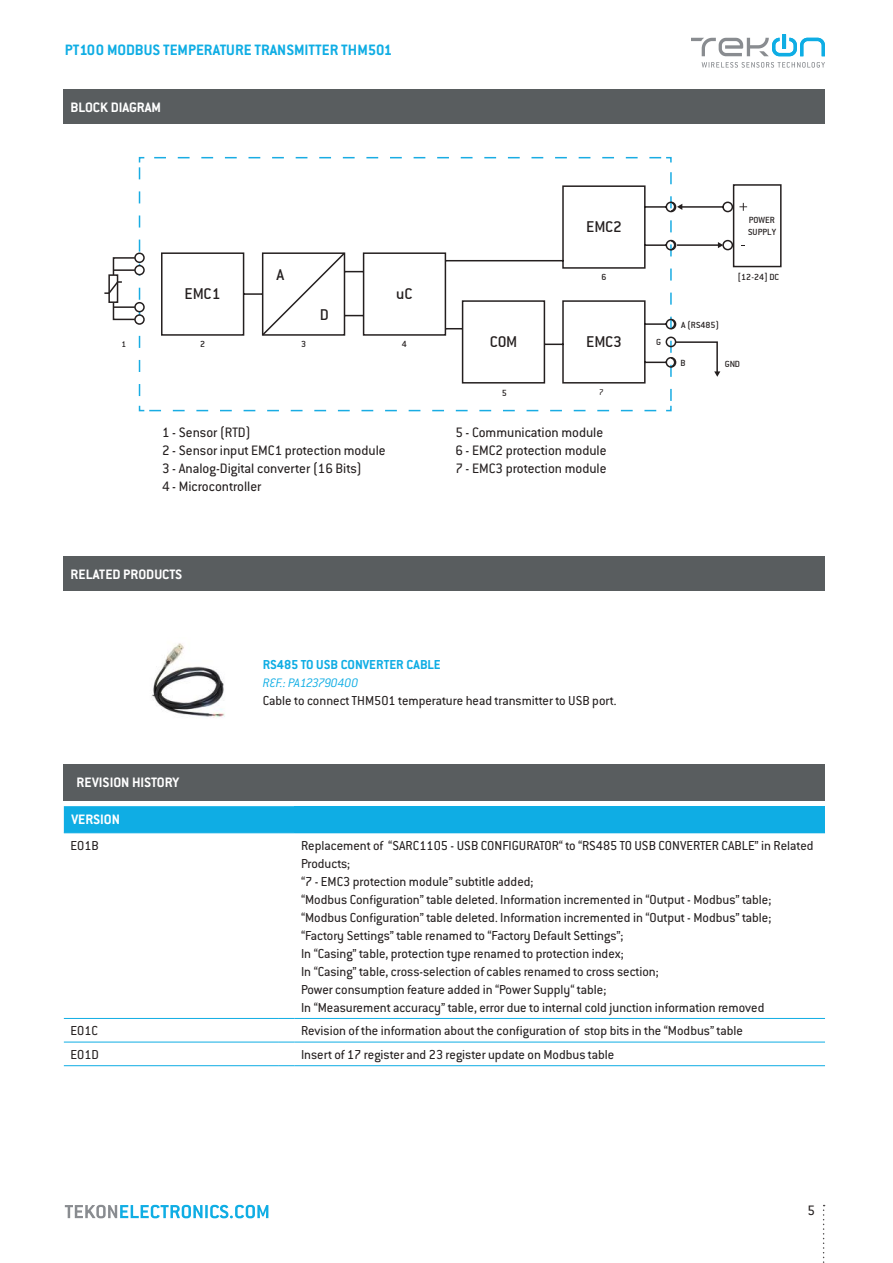
<style>
.page{position:relative;width:893px;height:1263px;background:#fff}
.page>*{position:absolute;margin:0;border:0;box-sizing:border-box;transform-origin:0 0}
.t1{font:17.25px "Conduit ITC";color:#241f1f}
.t2{font:700 16.5px "Conduit ITC Pro";color:#0fade4}
.t3{font:15px/18px "Conduit ITC Pro";color:#241f1f}
.t4{font:700 15px "Conduit ITC Pro";color:#fff}
.t5{font:14.25px/18px "Conduit ITC Pro";color:#241f1f}
.t6{font:700 14.25px "Conduit ITC Pro";color:#0fade4}
.t7{font:italic 300 13.5px "Conduit ITC Pro";letter-spacing:-.015em;color:#0fade4}
.t8{font:9.9px/11.9px "Conduit ITC";color:#241f1f}
.t9{font:9.3px "Conduit ITC";color:#241f1f}
.t10{font:9px "Conduit ITC Pro";color:#241f1f}
</style>
<div class="page">
<svg style="left:823px;top:1205px;width:2px;height:58px"></svg>
<svg style="left:65px;top:1205px;width:203px;height:13px"></svg>
<svg style="left:691px;top:34px;width:134px;height:22px"></svg>
<svg style="left:702px;top:62px;width:123px;height:6px"></svg>
<div style="left:64px;top:89px;width:761px;height:35px;background:#595d5f"></div>
<div style="left:64px;top:556px;width:761px;height:35px;background:#595d5f"></div>
<div style="left:64px;top:764px;width:761px;height:36px;background:#595d5f"></div>
<div style="left:294px;top:806px;width:531px;height:27px;background:#0fade4"></div>
<svg style="left:64px;top:806px;width:230px;height:27px;background:#10ade4"></svg>
<hr style="left:64px;top:1018px;width:215px;height:1px;background:#0fade4">
<svg style="left:279px;top:1018px;width:15px;height:1px"></svg>
<hr style="left:294px;top:1018px;width:531px;height:1px;background:#0fade4">
<hr style="left:64px;top:1042px;width:215px;height:1px;background:#0fade4">
<svg style="left:279px;top:1042px;width:15px;height:1px"></svg>
<hr style="left:294px;top:1042px;width:531px;height:1px;background:#0fade4">
<hr style="left:64px;top:1065px;width:215px;height:1px;background:#0fade4">
<svg style="left:279px;top:1065px;width:15px;height:1px"></svg>
<hr style="left:294px;top:1065px;width:531px;height:1px;background:#0fade4">
<img style="left:152px;top:643px;width:73px;height:75px">
<svg style="left:138px;top:405px;width:518px;height:7px"></svg>
<svg style="left:138px;top:156px;width:7px;height:240px"></svg>
<svg style="left:154px;top:156px;width:518px;height:7px"></svg>
<svg style="left:161px;top:185px;width:504px;height:199px"></svg>
<div style="left:733px;top:184px;width:49px;height:83px;border:2px solid #241f1f"></div>
<svg style="left:665px;top:172px;width:82px;height:240px"></svg>
<svg style="left:261px;top:251px;width:85px;height:86px"></svg>
<div style="left:135px;top:253px;width:9px;height:9px;background:#fff;border-radius:50%"></div>
<div style="left:134px;top:253px;width:11px;height:10px;border:2px solid #241f1f;border-radius:50%"></div>
<div style="left:113px;top:257px;width:23px;height:63px;border:2px solid #241f1f"></div>
<div style="left:135px;top:266px;width:9px;height:9px;background:#fff;border-radius:50%"></div>
<div style="left:134px;top:265px;width:11px;height:10px;border:2px solid #241f1f;border-radius:50%"></div>
<hr style="left:113px;top:269px;width:22px;height:2px;background:#241f1f">
<div style="left:135px;top:303px;width:9px;height:9px;background:#fff;border-radius:50%"></div>
<div style="left:134px;top:302px;width:11px;height:10px;border:2px solid #241f1f;border-radius:50%"></div>
<hr style="left:113px;top:306px;width:22px;height:2px;background:#241f1f">
<div style="left:135px;top:315px;width:9px;height:9px;background:#fff;border-radius:50%"></div>
<div style="left:134px;top:314px;width:11px;height:11px;border:2px solid #241f1f;border-radius:50%"></div>
<div style="left:109px;top:275px;width:9px;height:27px;background:#fff"></div>
<div style="left:108px;top:274px;width:10px;height:29px;border:2px solid #241f1f"></div>
<svg style="left:104px;top:280px;width:18px;height:15px"></svg>
<p class="t2" style="left:65px;top:40px;width:329px">PT100 MODBUS TEMPERATURE TRANSMITTER THM501</p>
<p class="t4" style="left:71px;top:99px;width:92px">BLOCK DIAGRAM</p>
<p class="t9" style="left:121px;top:338px;width:6px">1</p>
<p class="t1" style="left:185px;top:284px;width:37px">EMC1</p>
<p class="t1" style="left:276px;top:265px;width:9px">A</p>
<p class="t1" style="left:320px;top:304px;width:11px">D</p>
<p class="t1" style="left:396px;top:284px;width:18px">uC</p>
<p class="t8" style="left:200px;top:338px;width:7px">2</p>
<p class="t8" style="left:301px;top:338px;width:7px">3</p>
<p class="t8" style="left:402px;top:338px;width:7px">4</p>
<p class="t1" style="left:586px;top:217px;width:37px">EMC2</p>
<p class="t8" style="left:601px;top:271px;width:7px">6</p>
<p class="t1" style="left:490px;top:332px;width:29px">COM</p>
<p class="t1" style="left:586px;top:332px;width:37px">EMC3</p>
<p class="t8" style="left:502px;top:387px;width:7px">5</p>
<p class="t10" style="left:599px;top:387px;width:6px">7</p>
<p class="t3" style="left:162px;top:423px;width:225px">1 - Sensor (RTD)<br>2 - Sensor input EMC1 protection module<br>3 - Analog-Digital converter (16 Bits)<br>4 - Microcontroller</p>
<p class="t3" style="left:455px;top:423px;width:153px">5 - Communication module<br>6 - EMC2 protection module<br>7 - EMC3 protection module</p>
<p class="t4" style="left:71px;top:566px;width:113px">RELATED PRODUCTS</p>
<p class="t6" style="left:263px;top:656px;width:179px">RS485 TO USB CONVERTER CABLE</p>
<p class="t7" style="left:263px;top:675px;width:97px">REF.: PA123790400</p>
<p class="t5" style="left:263px;top:691px;width:355px">Cable to connect THM501 temperature head transmitter to USB port.</p>
<p class="t8" style="left:656px;top:336px;width:7px">G</p>
<p class="t8" style="left:748px;top:214px;width:29px">POWER<br>SUPPLY</p>
<p class="t8" style="left:738px;top:271px;width:43px">[12-24] DC</p>
<p class="t8" style="left:681px;top:318px;width:39px">A (RS485)</p>
<p class="t8" style="left:680px;top:357px;width:7px">B</p>
<p class="t8" style="left:725px;top:358px;width:17px">GND</p>
<p class="t4" style="left:77px;top:774px;width:104px">REVISION HISTORY</p>
<p class="t4" style="left:72px;top:811px;width:50px">VERSION</p>
<p class="t5" style="left:71px;top:836px;width:30px">E01B</p>
<p class="t5" style="left:301px;top:836px;width:514px">Replacement of “SARC1105 - USB CONFIGURATOR“ to “RS485 TO USB CONVERTER CABLE” in Related Products;<br>“7 - EMC3 protection module” subtitle added;<br>“Modbus Configuration” table deleted. Information incremented in “Output - Modbus” table; “Modbus Configuration” table deleted. Information incremented in “Output - Modbus” table; “Factory Settings” table renamed to “Factory Default Settings”;<br>In “Casing” table, protection type renamed to protection index;<br>In “Casing” table, cross-selection of cables renamed to cross section;<br>Power consumption feature added in “Power Supply“ table;<br>In “Measurement accuracy” table, error due to internal cold junction information removed</p>
<p class="t5" style="left:71px;top:1022px;width:29px">E01C</p>
<p class="t5" style="left:301px;top:1022px;width:443px">Revision of the information about the configuration of stop bits in the “Modbus” table</p>
<p class="t5" style="left:71px;top:1045px;width:30px">E01D</p>
<p class="t5" style="left:301px;top:1045px;width:315px">Insert of 17 register and 23 register update on Modbus table</p>
<p class="t3" style="left:807px;top:1202px;width:9px">5</p>
</div>
